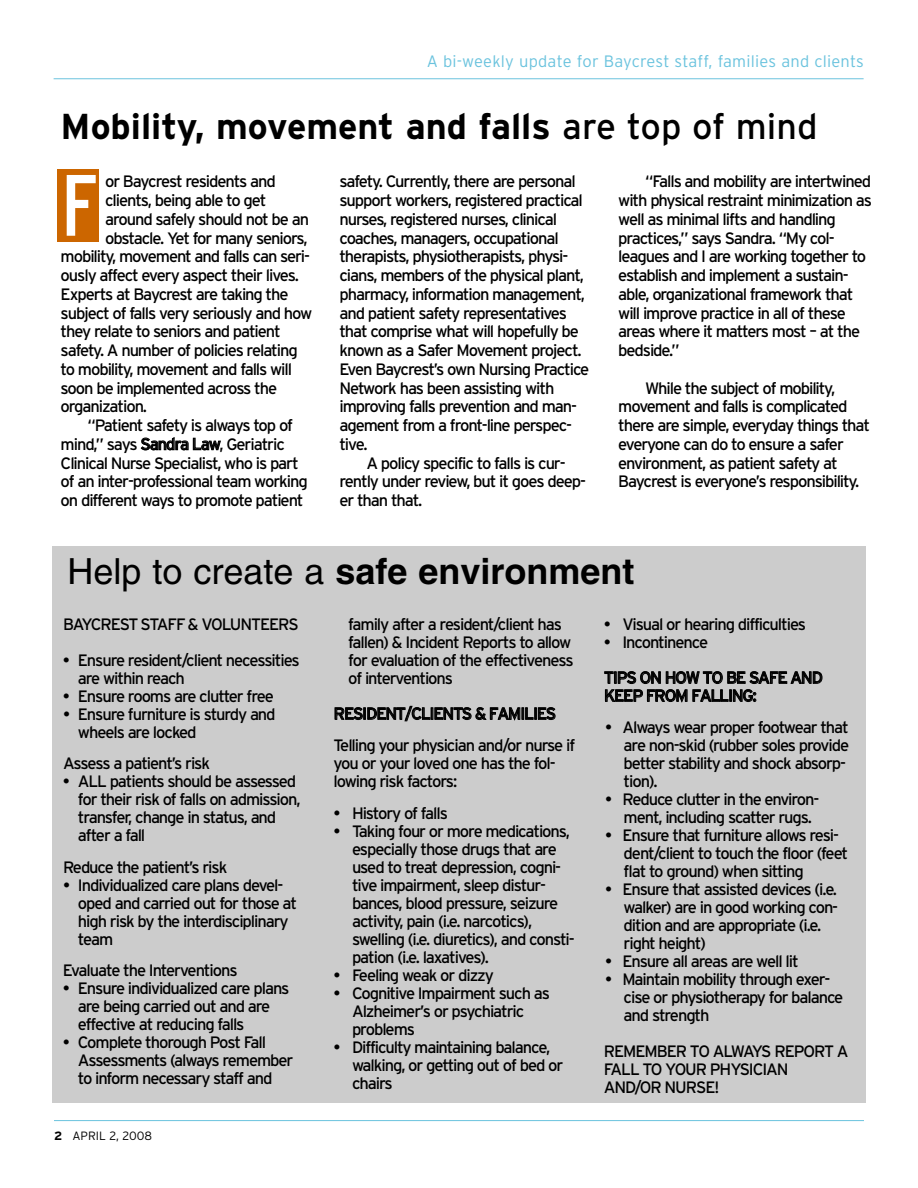
<style>
.page{position:relative;width:918px;height:1188px;background:#fff}
.page>*{position:absolute;margin:0;border:0;box-sizing:border-box;transform-origin:0 0}
.t1{font:condensed 86.85px "Interstate";color:#fff}
.t2{font:700 36px "Interstate";color:#000}
.t3{font:700 36px "Helvetica";color:#000}
.t4{font:16.5px/18px "Interstate";letter-spacing:-.065em;color:#000}
.t5{font:300 16.5px "Interstate";letter-spacing:.01em;color:#6bc3de}
.t6{font:300 12px "Interstate";color:#000}
.s1{font-weight:400}
.s2{font-weight:700}
</style>
<div class="page">
<div style="left:52px;top:546px;width:814px;height:556px;background:#ccc"></div>
<hr style="left:54px;top:1120px;width:810px;height:1px;background:#6bc3de">
<hr style="left:54px;top:78px;width:810px;height:1px;background:#6bc3de">
<div style="left:57px;top:169px;width:42px;height:73px;background:#c60"></div>
<p class="t5" style="left:427px;top:52px;width:439px">A bi-weekly update for Baycrest staff, families and clients</p>
<h2 class="t2" style="left:61px;top:106px;width:758px">Mobility, movement and falls <span class="s1">are top of mind</span></h2>
<h1 class="t1" style="left:61px;top:155px;width:39px">F</h1>
<p class="t4" style="left:105px;top:173px;width:172px">or Baycrest residents and</p>
<p class="t4" style="left:105px;top:191px;width:163px">clients, being able to get</p>
<p class="t4" style="left:105px;top:210px;width:206px">around safely should not be an</p>
<p class="t4" style="left:105px;top:229px;width:204px">obstacle. Yet for many seniors,</p>
<p class="t4" style="left:61px;top:248px;width:251px">mobility, movement and falls can seri-</p>
<p class="t4" style="left:61px;top:266px;width:240px">ously affect every aspect their lives.</p>
<p class="t4" style="left:61px;top:285px;width:230px">Experts at Baycrest are taking the</p>
<p class="t4" style="left:61px;top:304px;width:253px">subject of falls very seriously and how</p>
<p class="t4" style="left:61px;top:323px;width:222px">they relate to seniors and patient</p>
<p class="t4" style="left:61px;top:341px;width:239px">safety. A number of policies relating</p>
<p class="t4" style="left:61px;top:360px;width:233px">to mobility, movement and falls will</p>
<p class="t4" style="left:61px;top:379px;width:218px">soon be implemented across the</p>
<p class="t4" style="left:61px;top:398px;width:88px">organization.</p>
<p class="t4" style="left:88px;top:416px;width:207px">“Patient safety is always top of</p>
<p class="t4" style="left:61px;top:435px;width:226px">mind,” says Sandra Law, Geriatric</p>
<p class="t4" style="left:61px;top:454px;width:240px">Clinical Nurse Specialist, who is part</p>
<p class="t4" style="left:61px;top:473px;width:249px">of an inter-professional team working</p>
<p class="t4" style="left:61px;top:491px;width:244px">on different ways to promote patient</p>
<p class="t4" style="left:339px;top:172px;width:251px;line-height:18.8px">safety. Currently, there are personal support workers, registered practical nurses, registered nurses, clinical coaches, managers, occupational therapists, physiotherapists, physi&shy;cians, members of the physical plant, pharmacy, information management, and patient safety representatives that comprise what will hopefully be known as a Safer Movement project.<br>Even Baycrest’s own Nursing Practice Network has been assisting with improving falls prevention and man&shy;agement from a front-line perspec&shy;tive.</p>
<p class="t4" style="left:339px;top:454px;width:248px;line-height:18.8px;text-indent:27px">A policy specific to falls is cur&shy;rently under review, but it goes deep&shy;er than that.</p>
<p class="t4" style="left:618px;top:172px;width:255px;line-height:18.8px;text-indent:27px">“Falls and mobility are intertwined with physical restraint minimization as well as minimal lifts and handling practices,” says Sandra. “My col&shy;leagues and I are working together to establish and implement a sustain&shy;able, organizational framework that will improve practice in all of these areas where it matters most – at the bedside.”</p>
<p class="t4" style="left:618px;top:379px;width:254px;line-height:18.8px;text-indent:27px">While the subject of mobility, movement and falls is complicated there are simple, everyday things that everyone can do to ensure a safer environment, as patient safety at Baycrest is everyone’s responsibility.</p>
<h2 class="t3" style="left:68px;top:558px;width:569px"><span class="s1">Help to create a</span> safe environment</h2>
<p class="t4" style="left:63px;top:615px;width:237px">BAYCREST STAFF &amp; VOLUNTEERS</p>
<p class="t4" style="left:78px;top:651px;width:223px;text-indent:-15px">• Ensure resident/client necessities are within reach</p>
<p class="t4" style="left:63px;top:687px;width:213px">• Ensure rooms are clutter free</p>
<p class="t4" style="left:78px;top:705px;width:199px;text-indent:-15px">• Ensure furniture is sturdy and wheels are locked</p>
<p class="t4" style="left:63px;top:755px;width:149px">Assess a patient’s risk</p>
<p class="t4" style="left:78px;top:773px;width:224px;text-indent:-15px">• ALL patients should be assessed for their risk of falls on admission, transfer, change in status, and after a fall</p>
<p class="t4" style="left:63px;top:858px;width:166px">Reduce the patient’s risk</p>
<p class="t4" style="left:78px;top:876px;width:221px;text-indent:-15px">• Individualized care plans devel&shy;oped and carried out for those at high risk by the interdisciplinary team</p>
<p class="t4" style="left:63px;top:962px;width:176px">Evaluate the Interventions</p>
<p class="t4" style="left:78px;top:980px;width:213px;text-indent:-15px">• Ensure individualized care plans are being carried out and are effective at reducing falls</p>
<p class="t4" style="left:78px;top:1034px;width:217px;text-indent:-15px">• Complete thorough Post Fall<br>Assessments (always remember to inform necessary staff and</p>
<p class="t6" style="left:54px;top:1129px;width:100px"><span class="s2">2</span> APRIL 2, 2008</p>
<p class="t4" style="left:348px;top:615px;width:227px">family after a resident/client has fallen) &amp; Incident Reports to allow for evaluation of the effectiveness of interventions</p>
<p class="t4" style="left:333px;top:698px;width:243px;line-height:31.8px">RESIDENT/CLIENTS &amp; FAMILIES<br>Telling your physician and/or nurse if</p>
<p class="t4" style="left:333px;top:755px;width:224px">you or your loved one has the fol&shy;lowing risk factors:</p>
<p class="t4" style="left:333px;top:804px;width:116px">• History of falls</p>
<p class="t4" style="left:352px;top:822px;width:224px;text-indent:-19px">• Taking four or more medications, especially those drugs that are used to treat depression, cogni&shy;tive impairment, sleep distur&shy;bances, blood pressure, seizure activity, pain (i.e. narcotics), swelling (i.e. diuretics), and consti&shy;pation (i.e. laxatives).</p>
<p class="t4" style="left:333px;top:966px;width:162px">• Feeling weak or dizzy</p>
<p class="t4" style="left:352px;top:984px;width:200px;text-indent:-19px">• Cognitive Impairment such as<br>Alzheimer’s or psychiatric problems</p>
<p class="t4" style="left:352px;top:1038px;width:213px;text-indent:-19px">• Difficulty maintaining balance, walking, or getting out of bed or chairs</p>
<p class="t4" style="left:604px;top:615px;width:204px">• Visual or hearing difficulties</p>
<p class="t4" style="left:604px;top:624px;width:221px;line-height:35.7px">• Incontinence<br>TIPS ON HOW TO BE SAFE AND</p>
<p class="t4" style="left:604px;top:687px;width:154px">KEEP FROM FALLING:</p>
<p class="t4" style="left:624px;top:719px;width:227px;text-indent:-19px">• Always wear proper footwear that are non-skid (rubber soles provide better stability and shock absorp&shy;tion).</p>
<p class="t4" style="left:624px;top:791px;width:197px;text-indent:-19px">• Reduce clutter in the environ&shy;ment, including scatter rugs.</p>
<p class="t4" style="left:624px;top:827px;width:226px;text-indent:-19px">• Ensure that furniture allows resi&shy;dent/client to touch the floor (feet flat to ground) when sitting</p>
<p class="t4" style="left:624px;top:881px;width:216px;text-indent:-19px">• Ensure that assisted devices (i.e. walker) are in good working con&shy;dition and are appropriate (i.e. right height)</p>
<p class="t4" style="left:605px;top:953px;width:195px">• Ensure all areas are well lit</p>
<p class="t4" style="left:624px;top:971px;width:221px;text-indent:-19px">• Maintain mobility through exer&shy;cise or physiotherapy for balance and strength</p>
<p class="t4" style="left:604px;top:1043px;width:246px">REMEMBER TO ALWAYS REPORT A<br>FALL TO YOUR PHYSICIAN<br>AND/OR NURSE!</p>
</div>
